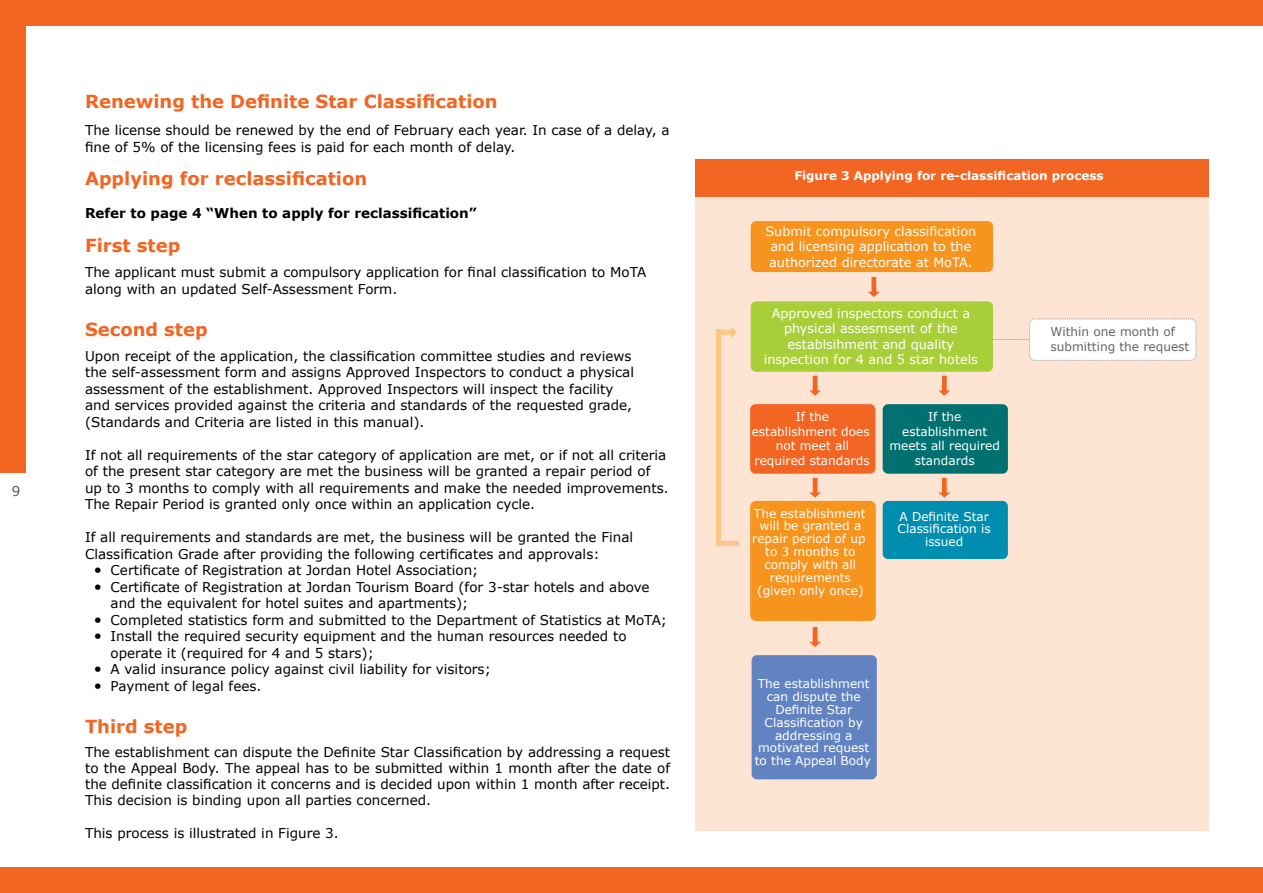
<style>
.page{position:relative;width:1263px;height:893px;background:#fff}
.page>*{position:absolute;margin:0;border:0;box-sizing:border-box;transform-origin:0 0}
.t1{font:700 18px "Verdana";color:#f26522}
.t2{font:13.5px/16.5px "Verdana";color:#000}
.t3{font:700 13.5px "Verdana";color:#000}
.t4{font:13.5px "Verdana";color:#58595b}
.t5{font:12.9px/15.5px "Verdana";color:#fff}
.t6{font:12.15px/12.9px "Verdana";color:#fff;text-align:center}
.t7{font:12.15px/14.5px "Verdana";color:#636466}
.t8{font:700 12px "Verdana";color:#fff}
.s1{font-size:15px}
</style>
<div class="page">
<div style="left:0;top:867px;width:1262px;height:26px;background:#f26522"></div>
<div style="left:0;top:0;width:26px;height:473px;background:#f26522"></div>
<div style="left:0;top:0;width:1263px;height:26px;background:#f26522"></div>
<div style="left:694px;top:167px;width:514px;height:663px;background:#fee4d2"></div>
<div style="left:694px;top:159px;width:514px;height:38px;background:#f26522"></div>
<svg style="left:993px;top:339px;width:36px;height:1px"></svg>
<div style="left:751px;top:221px;width:242px;height:51px;background:#f7941e;border-radius:5px"></div>
<svg style="left:868px;top:277px;width:12px;height:20px"></svg>
<svg style="left:809px;top:376px;width:12px;height:20px"></svg>
<svg style="left:717px;top:327px;width:19px;height:11px"></svg>
<div style="left:716px;top:330px;width:5px;height:216px;background:#fdc689"></div>
<div style="left:716px;top:541px;width:23px;height:5px;background:#fdc689"></div>
<svg style="left:938px;top:376px;width:12px;height:20px"></svg>
<svg style="left:809px;top:478px;width:12px;height:20px"></svg>
<svg style="left:809px;top:627px;width:12px;height:20px"></svg>
<svg style="left:938px;top:478px;width:12px;height:20px"></svg>
<div style="left:751px;top:301px;width:242px;height:71px;background:#a9cf38;border-radius:5px"></div>
<div style="left:883px;top:404px;width:125px;height:70px;background:#007071;border-radius:5px"></div>
<div style="left:750px;top:404px;width:125px;height:70px;background:#f26522;border-radius:5px"></div>
<div style="left:883px;top:501px;width:125px;height:58px;background:#008eb0;border-radius:5px"></div>
<div style="left:750px;top:501px;width:126px;height:120px;background:#f7941e;border-radius:6px"></div>
<div style="left:752px;top:655px;width:125px;height:124px;background:#6283c2;border-radius:5px"></div>
<div style="left:1029px;top:319px;width:167px;height:41px;background:#fff;border-radius:5px"></div>
<div style="left:1029px;top:318px;width:167px;height:43px;border:1px dashed #9d9fa2;border-radius:5px"></div>
<p class="t4" style="left:12px;top:483px;width:10px">9</p>
<h1 class="t1" style="left:85px;top:90px;width:414px">Renewing the Definite Star Classification</h1>
<p class="t2" style="left:85px;top:122px;width:586px">The license should be renewed by the end of February each year. In case of a delay, a fine of 5% of the licensing fees is paid for each month of delay.</p>
<h1 class="t1" style="left:85px;top:167px;width:284px">Applying for reclassification</h1>
<p class="t3" style="left:85px;top:204px;width:393px">Refer to page 4 “When to apply for reclassification”</p>
<h1 class="t1" style="left:85px;top:234px;width:97px">First step</h1>
<p class="t2" style="left:85px;top:264px;width:563px">The applicant must submit a compulsory application for final classification to MoTA along with an updated Self-Assessment Form.</p>
<h1 class="t1" style="left:85px;top:318px;width:124px">Second step</h1>
<p class="t2" style="left:85px;top:348px;width:551px">Upon receipt of the application, the classification committee studies and reviews the self-assessment form and assigns Approved Inspectors to conduct a physical assessment of the establishment. Approved Inspectors will inspect the facility and services provided against the criteria and standards of the requested grade, (Standards and Criteria are listed in this manual).</p>
<p class="t2" style="left:85px;top:447px;width:585px">If not all requirements of the star category of application are met, or if not all criteria of the present star category are met the business will be granted a repair period of up to 3 months to comply with all requirements and make the needed improvements.<br>The Repair Period is granted only once within an application cycle.</p>
<p class="t2" style="left:85px;top:529px;width:550px">If all requirements and standards are met, the business will be granted the Final<br>Classification Grade after providing the following certificates and approvals:</p>
<p class="t2" style="left:94px;top:562px;width:386px"><span class="s1">•</span> Certificate of Registration at Jordan Hotel Association;</p>
<p class="t2" style="left:111px;top:579px;width:541px;text-indent:-17px"><span class="s1">•</span> Certificate of Registration at Jordan Tourism Board (for 3-star hotels and above and the equivalent for hotel suites and apartments);</p>
<p class="t2" style="left:94px;top:612px;width:575px"><span class="s1">•</span> Completed statistics form and submitted to the Department of Statistics at MoTA;</p>
<p class="t2" style="left:111px;top:628px;width:518px;text-indent:-17px"><span class="s1">•</span> Install the required security equipment and the human resources needed to operate it (required for 4 and 5 stars);</p>
<p class="t2" style="left:94px;top:661px;width:398px"><span class="s1">•</span> A valid insurance policy against civil liability for visitors;</p>
<p class="t2" style="left:94px;top:678px;width:169px"><span class="s1">•</span> Payment of legal fees.</p>
<h1 class="t1" style="left:85px;top:715px;width:104px">Third step</h1>
<p class="t2" style="left:85px;top:745px;width:587px;line-height:15.9px;text-align:justify">The establishment can dispute the Definite Star Classification by addressing a request to the Appeal Body. The appeal has to be submitted within 1 month after the date of the definite classification it concerns and is decided upon within 1 month after receipt.<br>This decision is binding upon all parties concerned.</p>
<p class="t2" style="left:85px;top:825px;width:255px">This process is illustrated in Figure 3.</p>
<p class="t8" style="left:794px;top:168px;width:311px">Figure 3 Applying for re-classification process</p>
<p class="t5" style="left:765px;top:224px;width:212px">Submit compulsory classification and licensing application to the authorized directorate at MoTA.</p>
<p class="t5" style="left:764px;top:306px;width:215px;text-align:center">Approved inspectors conduct a physical assesmsent of the establsihment and quality inspection for 4 and 5 star hotels</p>
<p class="t6" style="left:752px;top:409px;width:119px;line-height:14.5px">If the establishment does not meet all required standards</p>
<p class="t6" style="left:752px;top:507px;width:115px">The establishment will be granted a repair period of up to 3 months to comply with all requirements (given only once)</p>
<p class="t6" style="left:889px;top:409px;width:112px;line-height:14.5px">If the establishment meets all required standards</p>
<p class="t6" style="left:897px;top:510px;width:95px">A Definite Star<br>Classification is issued</p>
<p class="t6" style="left:755px;top:678px;width:118px">The establishment can dispute the<br>Definite Star<br>Classification by addressing a motivated request to the Appeal Body</p>
<p class="t7" style="left:1050px;top:325px;width:140px">Within one month of submitting the request</p>
</div>
